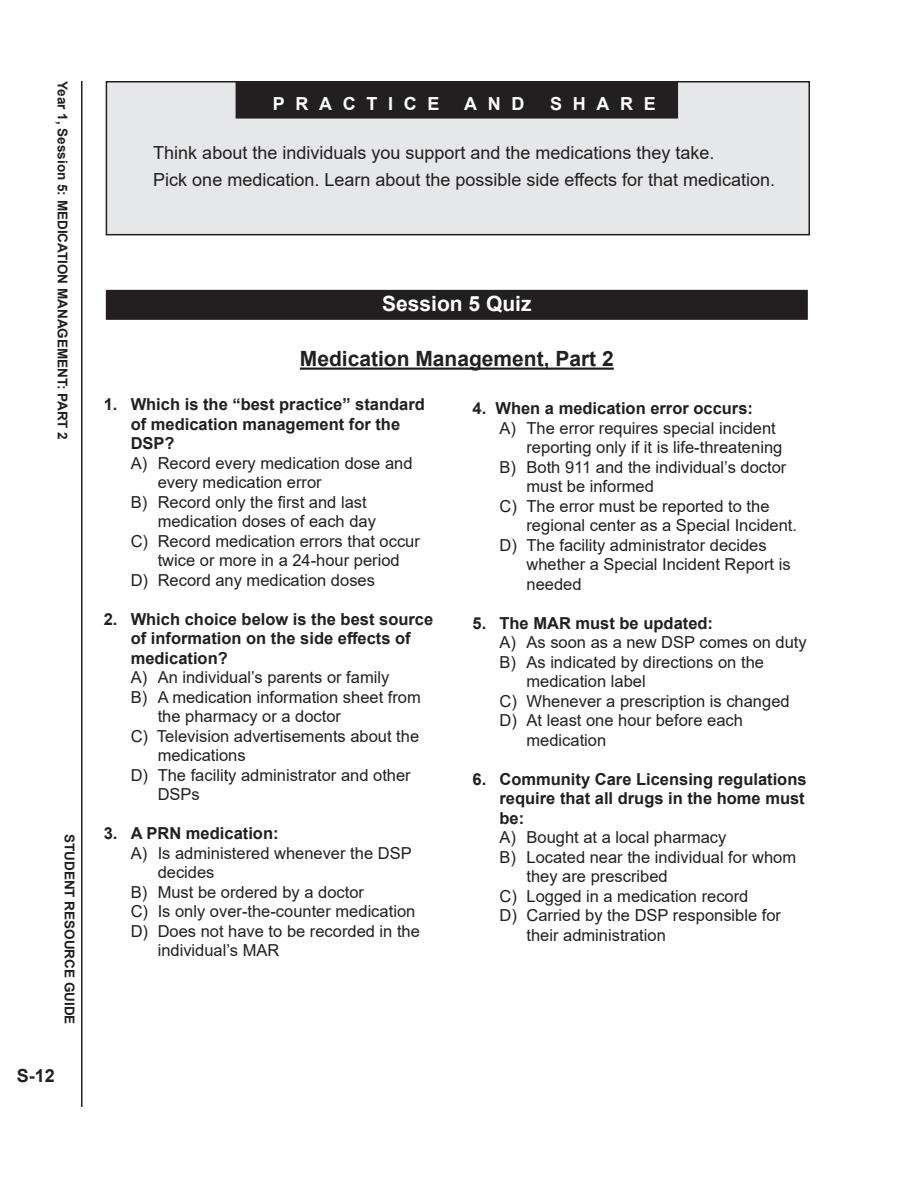
<style>
.page{position:relative;width:918px;height:1188px;background:#fff}
.page>*{position:absolute;margin:0;border:0;box-sizing:border-box;transform-origin:0 0}
.Activity_Header{font:700 21px "Arial";color:#231f20}
._14_pt__Box_Header{font:700 21px "Arial";color:#fff}
.Body_Text{font:18px "Arial";color:#231f20}
.Student_-_activity_b{font:700 18px "Arial";letter-spacing:.59em;color:#fff}
.t1{font:700 18px "Arial";color:#231f20}
.t2{font:16.5px/19.5px "Arial";color:#231f20}
.t3{font:700 16.5px/19.5px "Arial";color:#231f20}
.t4{font:700 13.5px "Arial";color:#231f20}
</style>
<div class="page">
<hr style="left:81px;top:81px;width:1px;height:1026px;background:#231f20">
<div style="left:106px;top:290px;width:702px;height:30px;background:#231f20"></div>
<hr style="left:300px;top:368px;width:314px;height:2px;background:#231f20">
<div style="left:106px;top:82px;width:703px;height:153px;background:#e6e7e9"></div>
<div style="left:106px;top:81px;width:704px;height:154px;border:2px solid #231f20"></div>
<div style="left:236px;top:81px;width:442px;height:38px;background:#231f20"></div>
<p class="t4" style="left:72px;top:81px;width:360px;rotate:90deg">Year 1, Session 5: MEDICATION MANAGEMENT: PART 2</p>
<p class="t4" style="left:79px;top:834px;width:192px;rotate:90deg">STUDENT RESOURCE GUIDE</p>
<p class="t1" style="left:17px;top:1063px;width:40px">S-12</p>
<p class="Student_-_activity_b" style="left:273px;top:91px;width:168px">PRACTICE</p>
<p class="Student_-_activity_b" style="left:464px;top:91px;width:62px">AND</p>
<p class="Student_-_activity_b" style="left:550px;top:91px;width:107px">SHARE</p>
<p class="Body_Text" style="left:153px;top:140px;width:563px">Think about the individuals you support and the medications they take.</p>
<p class="Body_Text" style="left:153px;top:167px;width:623px">Pick one medication. Learn about the possible side effects for that medication.</p>
<p class="_14_pt__Box_Header" style="left:382px;top:289px;width:151px">Session 5 Quiz</p>
<p class="Activity_Header" style="left:300px;top:344px;width:315px">Medication Management, Part 2</p>
<p class="t3" style="left:131px;top:395px;width:296px;text-indent:-27px">1. Which is the “best practice” standard of medication management for the<br>DSP?</p>
<p class="t2" style="left:158px;top:453px;width:256px;text-indent:-27px">A) Record every medication dose and every medication error</p>
<p class="t2" style="left:158px;top:492px;width:220px;text-indent:-27px">B) Record only the first and last medication doses of each day</p>
<p class="t2" style="left:131px;top:531px;width:291px;text-align:center">C) Record medication errors that occur twice or more in a 24-hour period</p>
<p class="t2" style="left:131px;top:570px;width:246px">D) Record any medication doses</p>
<p class="t3" style="left:131px;top:609px;width:304px;text-indent:-27px">2. Which choice below is the best source of information on the side effects of medication?</p>
<p class="t2" style="left:131px;top:668px;width:260px">A) An individual’s parents or family</p>
<p class="t2" style="left:158px;top:687px;width:265px;text-indent:-27px">B) A medication information sheet from the pharmacy or a doctor</p>
<p class="t2" style="left:158px;top:726px;width:263px;text-indent:-27px">C) Television advertisements about the medications</p>
<p class="t2" style="left:158px;top:765px;width:255px;text-indent:-27px">D) The facility administrator and other<br>DSPs</p>
<p class="t3" style="left:104px;top:824px;width:176px">3. A PRN medication:</p>
<p class="t2" style="left:158px;top:843px;width:256px;text-indent:-27px">A) Is administered whenever the DSP decides</p>
<p class="t2" style="left:131px;top:882px;width:235px">B) Must be ordered by a doctor</p>
<p class="t2" style="left:131px;top:902px;width:286px">C) Is only over-the-counter medication</p>
<p class="t2" style="left:158px;top:921px;width:264px;text-indent:-27px">D) Does not have to be recorded in the individual’s MAR</p>
<p class="t3" style="left:472px;top:399px;width:282px">4. When a medication error occurs:</p>
<p class="t2" style="left:526px;top:418px;width:257px;text-indent:-27px">A) The error requires special incident reporting only if it is life-threatening</p>
<p class="t2" style="left:526px;top:457px;width:261px;text-indent:-27px">B) Both 911 and the individual’s doctor must be informed</p>
<p class="t2" style="left:526px;top:496px;width:272px;text-indent:-27px">C) The error must be reported to the regional center as a Special Incident.</p>
<p class="t2" style="left:526px;top:535px;width:266px;text-indent:-27px">D) The facility administrator decides whether a Special Incident Report is needed</p>
<p class="t3" style="left:472px;top:613px;width:242px">5. The MAR must be updated:</p>
<p class="t2" style="left:500px;top:632px;width:309px">A) As soon as a new DSP comes on duty</p>
<p class="t2" style="left:526px;top:652px;width:239px;text-indent:-27px">B) As indicated by directions on the medication label</p>
<p class="t2" style="left:500px;top:691px;width:292px">C) Whenever a prescription is changed</p>
<p class="t2" style="left:526px;top:710px;width:218px;text-indent:-27px">D) At least one hour before each medication</p>
<p class="t3" style="left:500px;top:769px;width:309px;text-align:justify;text-indent:-27px">6. Community Care Licensing regulations require that all drugs in the home must be:</p>
<p class="t2" style="left:500px;top:827px;width:228px">A) Bought at a local pharmacy</p>
<p class="t2" style="left:526px;top:847px;width:271px;text-indent:-27px">B) Located near the individual for whom they are prescribed</p>
<p class="t2" style="left:500px;top:886px;width:250px">C) Logged in a medication record</p>
<p class="t2" style="left:526px;top:905px;width:256px;text-indent:-27px">D) Carried by the DSP responsible for their administration</p>
</div>
